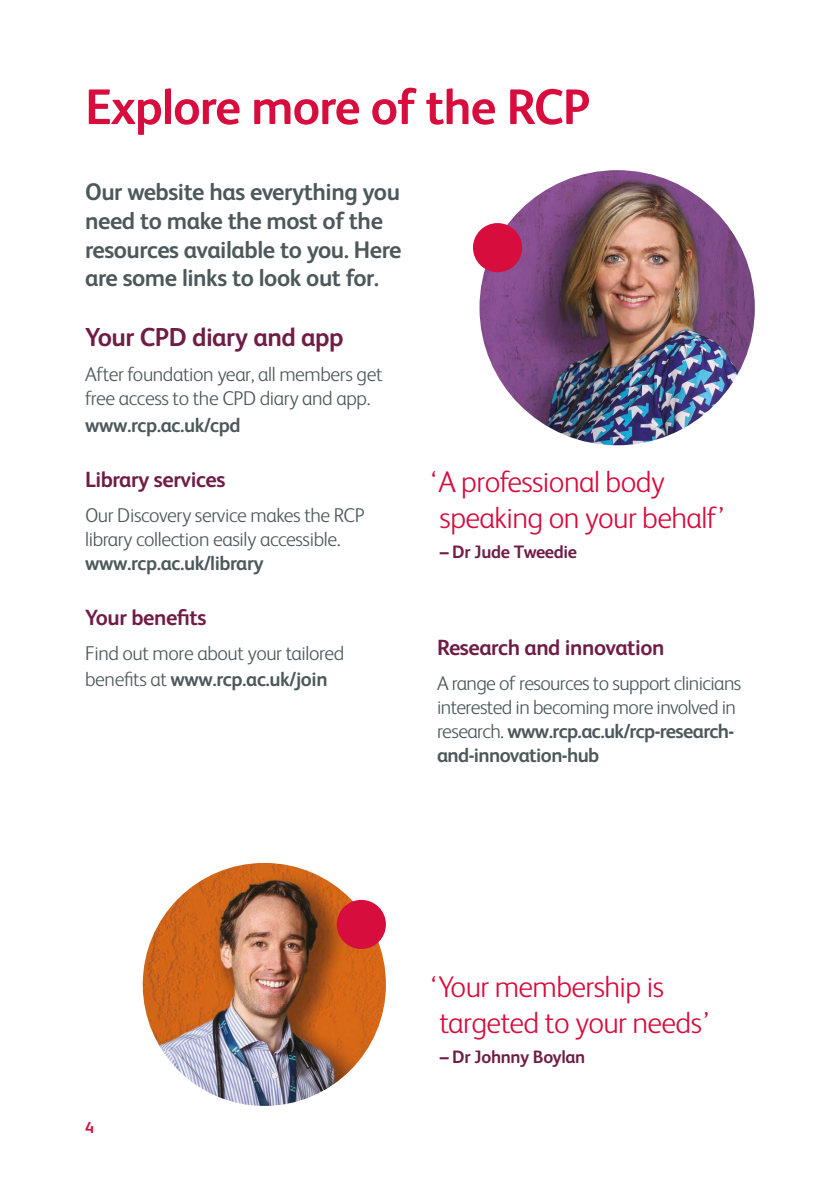
<style>
.page{position:relative;width:840px;height:1191px;background:#fff}
.page>*{position:absolute;margin:0;border:0;box-sizing:border-box;transform-origin:0 0}
.t1{font:700 50px "FS Albert";letter-spacing:-.02em;color:#d60d3d}
.t2{font:300 30px/36px "FS Albert";letter-spacing:-.02em;color:#d60d3d}
.t3{font:700 26px "FS Albert";letter-spacing:-.02em;color:#6f1d46}
.t4{font:700 24px/28.8px "FS Albert";letter-spacing:-.02em;color:#4d585a}
.t5{font:700 22px "FS Albert";letter-spacing:-.02em;color:#6f1d46}
.t6{font:300 20px/24px "FS Albert";letter-spacing:-.02em;color:#4d585a}
.t7{font:700 20px "FS Albert";letter-spacing:-.02em;color:#4d585a}
.t8{font:700 18px "FS Albert";letter-spacing:-.02em;color:#6f1d46}
.t9{font:700 16px "FS Albert";color:#d60d3d}
.s1{font-weight:700}
</style>
<div class="page">
<img style="left:479px;top:170px;width:275px;height:275px;border-radius:138px">
<img style="left:143px;top:863px;width:243px;height:243px;border-radius:121px">
<div style="left:336px;top:900px;width:50px;height:49px;background:#d60d3d;border-radius:50%"></div>
<div style="left:472px;top:223px;width:50px;height:49px;background:#d60d3d;border-radius:50%"></div>
<h1 class="t1" style="left:85px;top:78px;width:506px">Explore more of the RCP</h1>
<p class="t4" style="left:85px;top:177px;width:318px">Our website has everything you need to make the most of the resources available to you. Here are some links to look out for.</p>
<h3 class="t3" style="left:85px;top:322px;width:260px">Your CPD diary and app</h3>
<p class="t6" style="left:85px;top:362px;width:299px">After foundation year, all members get free access to the CPD diary and app.</p>
<p class="t7" style="left:85px;top:413px;width:157px">www.rcp.ac.uk/cpd</p>
<p class="t5" style="left:85px;top:466px;width:142px">Library services</p>
<p class="t6" style="left:85px;top:503px;width:281px">Our Discovery service makes the RCP library collection easily accessible.</p>
<p class="t7" style="left:85px;top:551px;width:180px">www.rcp.ac.uk/library</p>
<p class="t5" style="left:85px;top:604px;width:123px">Your benefits</p>
<p class="t6" style="left:85px;top:640px;width:261px;line-height:26.4px">Find out more about your tailored benefits at <span class="s1">www.rcp.ac.uk/join</span></p>
<p class="t5" style="left:437px;top:634px;width:229px">Research and innovation</p>
<h2 class="t2" style="left:439px;top:464px;width:287px;text-indent:-10px">‘A professional body speaking on your behalf’</h2>
<p class="t8" style="left:439px;top:541px;width:139px">– Dr Jude Tweedie</p>
<p class="t6" style="left:437px;top:671px;width:306px">A range of resources to support clinicians interested in becoming more involved in research. <span class="s1">www.rcp.ac.uk/rcp-research&shy;and-innovation-hub</span></p>
<p class="t9" style="left:85px;top:1118px;width:10px">4</p>
<h2 class="t2" style="left:439px;top:968px;width:272px;text-indent:-10px">‘Your membership is targeted to your needs’</h2>
<p class="t8" style="left:439px;top:1046px;width:147px">– Dr Johnny Boylan</p>
</div>
